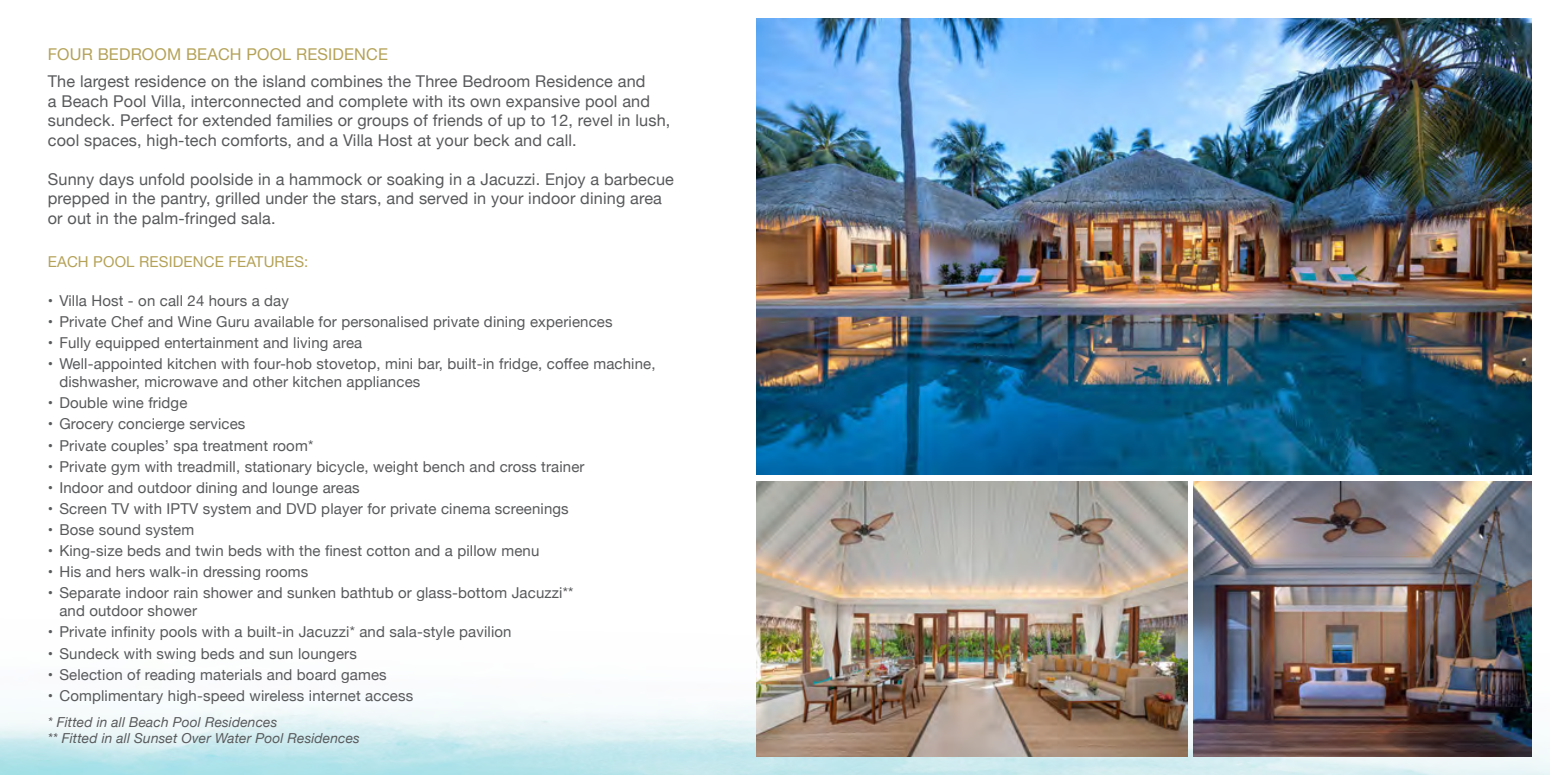
<style>
.page{position:relative;width:1550px;height:775px;background:#fff}
.page>*{position:absolute;margin:0;border:0;box-sizing:border-box;transform-origin:0 0}
.t1{font:16.25px/19.5px "Helvetica Neue";letter-spacing:.01em;color:#58595b}
.t2{font:16.25px "Helvetica Neue";letter-spacing:.01em;color:#b4a258}
.t3{font:15px/18px "Helvetica Neue";letter-spacing:.01em;color:#58595b}
.t4{font:15px "Helvetica Neue";letter-spacing:.01em;color:#b4a258}
.t5{font:italic 13.75px/16.5px "Helvetica Neue";letter-spacing:.01em;color:#58595b}
</style>
<div class="page">
<img style="left:0;top:613px;width:1550px;height:162px">
<img style="left:1194px;top:481px;width:337px;height:275px">
<img style="left:756px;top:19px;width:775px;height:456px">
<img style="left:756px;top:481px;width:432px;height:275px">
<p class="t2" style="left:48px;top:42px;width:342px">FOUR BEDROOM BEACH POOL RESIDENCE</p>
<p class="t1" style="left:48px;top:73px;width:624px">The largest residence on the island combines the Three Bedroom Residence and<br>a Beach Pool Villa, interconnected and complete with its own expansive pool and sundeck. Perfect for extended families or groups of friends of up to 12, revel in lush, cool spaces, high-tech comforts, and a Villa Host at your beck and call.</p>
<p class="t1" style="left:48px;top:170px;width:628px">Sunny days unfold poolside in a hammock or soaking in a Jacuzzi. Enjoy a barbecue prepped in the pantry, grilled under the stars, and served in your indoor dining area or out in the palm-fringed sala.</p>
<p class="t4" style="left:48px;top:251px;width:262px">EACH POOL RESIDENCE FEATURES:</p>
<p class="t3" style="left:48px;top:292px;width:243px">• Villa Host - on call 24 hours a day</p>
<p class="t3" style="left:48px;top:313px;width:566px">• Private Chef and Wine Guru available for personalised private dining experiences</p>
<p class="t3" style="left:48px;top:335px;width:316px">• Fully equipped entertainment and living area</p>
<p class="t3" style="left:59px;top:356px;width:598px;text-indent:-12px">• Well-appointed kitchen with four-hob stovetop, mini bar, built-in fridge, coffee machine, dishwasher, microwave and other kitchen appliances</p>
<p class="t3" style="left:48px;top:395px;width:141px">• Double wine fridge</p>
<p class="t3" style="left:48px;top:416px;width:199px">• Grocery concierge services</p>
<p class="t3" style="left:48px;top:437px;width:267px">• Private couples’ spa treatment room*</p>
<p class="t3" style="left:48px;top:458px;width:538px">• Private gym with treadmill, stationary bicycle, weight bench and cross trainer</p>
<p class="t3" style="left:48px;top:479px;width:313px">• Indoor and outdoor dining and lounge areas</p>
<p class="t3" style="left:48px;top:500px;width:522px">• Screen TV with IPTV system and DVD player for private cinema screenings</p>
<p class="t3" style="left:48px;top:522px;width:148px">• Bose sound system</p>
<p class="t3" style="left:48px;top:543px;width:493px">• King-size beds and twin beds with the finest cotton and a pillow menu</p>
<p class="t3" style="left:48px;top:564px;width:262px">• His and hers walk-in dressing rooms</p>
<p class="t3" style="left:59px;top:585px;width:516px;text-indent:-12px">• Separate indoor rain shower and sunken bathtub or glass-bottom Jacuzzi** and outdoor shower</p>
<p class="t3" style="left:48px;top:624px;width:465px">• Private infinity pools with a built-in Jacuzzi* and sala-style pavilion</p>
<p class="t3" style="left:48px;top:645px;width:311px">• Sundeck with swing beds and sun loungers</p>
<p class="t3" style="left:48px;top:666px;width:340px">• Selection of reading materials and board games</p>
<p class="t3" style="left:48px;top:687px;width:367px">• Complimentary high-speed wireless internet access</p>
<p class="t5" style="left:48px;top:715px;width:314px">* Fitted in all Beach Pool Residences<br>** Fitted in all Sunset Over Water Pool Residences</p>
</div>
